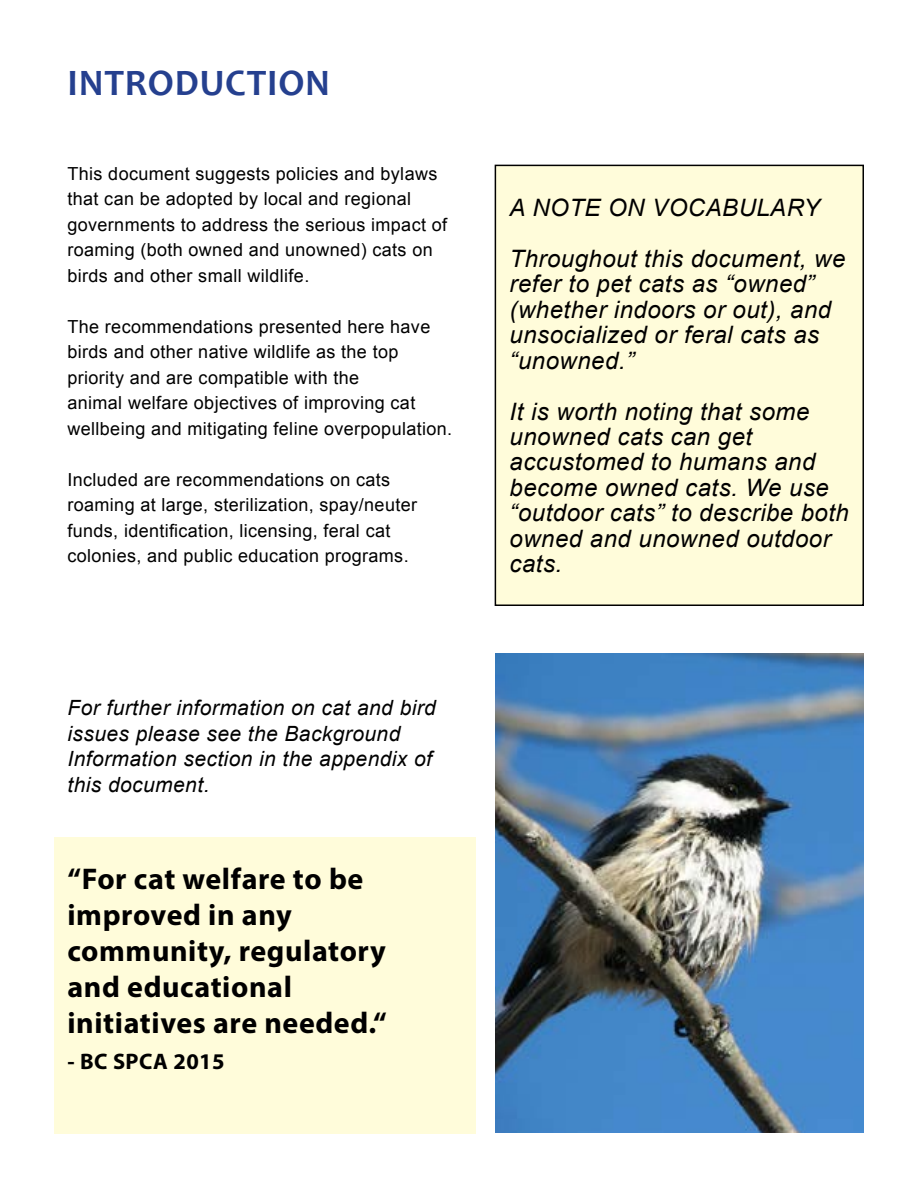
<style>
.page{position:relative;width:918px;height:1188px;background:#fff}
.page>*{position:absolute;margin:0;border:0;box-sizing:border-box;transform-origin:0 0}
.t1{font:700 37.5px "Candara";letter-spacing:.02em;color:#25408f}
.t2{font:700 30px/36px "Myriad Pro";letter-spacing:.02em;color:#000}
.t3{font:italic 24px/25.5px "Arial";letter-spacing:.02em;color:#000}
.t4{font:700 22.5px "Myriad Pro";letter-spacing:.02em;color:#000}
.t5{font:italic 21px/25.5px "Arial";letter-spacing:.02em;color:#000}
.t6{font:18px/25.5px "Arial";letter-spacing:.02em;color:#000}
</style>
<div class="page">
<div style="left:54px;top:837px;width:421px;height:297px;background:#fffcda"></div>
<div style="left:495px;top:165px;width:368px;height:440px;background:#fffcda"></div>
<div style="left:495px;top:165px;width:369px;height:441px;border:2px solid #000"></div>
<img style="left:496px;top:653px;width:368px;height:479px">
<h1 class="t1" style="left:68px;top:59px;width:264px">INTRODUCTION</h1>
<p class="t6" style="left:68px;top:161px;width:381px">This document suggests policies and bylaws that can be adopted by local and regional governments to address the serious impact of roaming (both owned and unowned) cats on birds and other small wildlife.</p>
<p class="t6" style="left:68px;top:314px;width:386px">The recommendations presented here have birds and other native wildlife as the top priority and are compatible with the<br>animal welfare objectives of improving cat wellbeing and mitigating feline overpopulation.</p>
<p class="t6" style="left:68px;top:467px;width:351px">Included are recommendations on cats roaming at large, sterilization, spay/neuter funds, identification, licensing, feral cat colonies, and public education programs.</p>
<p class="t5" style="left:68px;top:695px;width:370px">For further information on cat and bird issues please see the Background<br>Information section in the appendix of this document.</p>
<h2 class="t2" style="left:68px;top:860px;width:321px">“For cat welfare to be improved in any community, regulatory and educational initiatives are needed.“</h2>
<p class="t4" style="left:68px;top:1046px;width:159px">- BC SPCA 2015</p>
<h3 class="t3" style="left:510px;top:182px;width:337px;line-height:51px">A NOTE ON VOCABULARY<br>Throughout this document, we</h3>
<h3 class="t3" style="left:510px;top:271px;width:323px">refer to pet cats as “owned” (whether indoors or out), and unsocialized or feral cats as “unowned.”</h3>
<h3 class="t3" style="left:510px;top:399px;width:341px">It is worth noting that some unowned cats can get accustomed to humans and become owned cats. We use “outdoor cats” to describe both owned and unowned outdoor cats.</h3>
</div>
